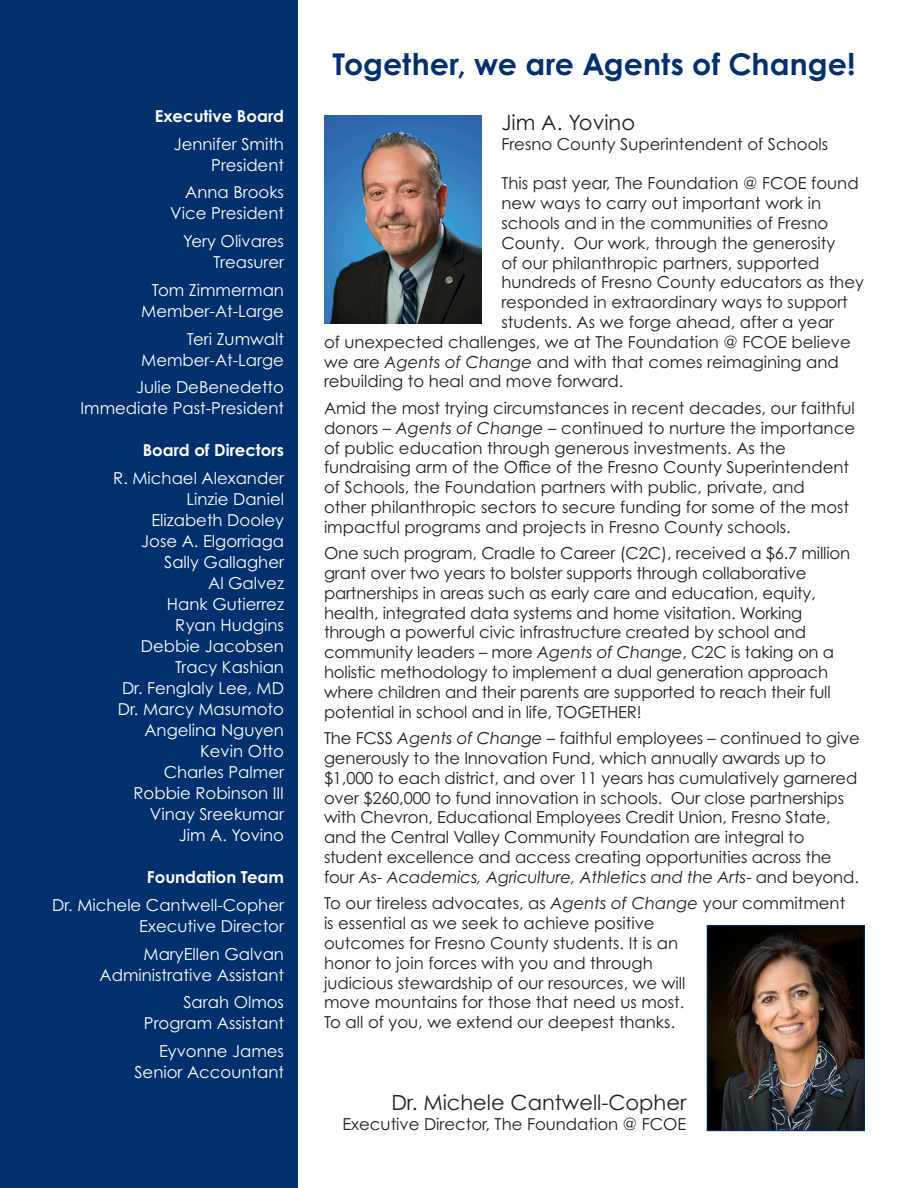
<style>
.page{position:relative;width:918px;height:1188px;background:#fff}
.page>*{position:absolute;margin:0;border:0;box-sizing:border-box;transform-origin:0 0}
.t1{font:700 30px "Century Gothic Pro";letter-spacing:.005em;color:#00306d}
.t2{font:21px "Century Gothic Pro";color:#231f20}
.t3{font:16.5px/19.8px "Century Gothic Pro";color:#231f20}
.t4{font:16.5px "Century Gothic Pro";color:#fff}
.t5{font:700 16.5px "Century Gothic Pro";color:#fff}
.s1{font-style:italic}
</style>
<div class="page">
<div style="left:0;top:0;width:298px;height:1188px;background:#00306d"></div>
<img style="left:324px;top:116px;width:157px;height:207px">
<img style="left:709px;top:927px;width:154px;height:202px">
<div style="left:707px;top:925px;width:158px;height:206px;border:1px solid #00306d"></div>
<p class="t5" style="left:155px;top:106px;width:131px">Executive Board</p>
<p class="t4" style="left:174px;top:134px;width:112px">Jennifer Smith</p>
<p class="t4" style="left:211px;top:155px;width:74px">President</p>
<p class="t4" style="left:185px;top:182px;width:100px">Anna Brooks</p>
<p class="t4" style="left:170px;top:203px;width:115px">Vice President</p>
<p class="t4" style="left:183px;top:231px;width:102px">Yery Olivares</p>
<p class="t4" style="left:214px;top:252px;width:72px">Treasurer</p>
<p class="t4" style="left:152px;top:280px;width:134px">Tom Zimmerman</p>
<p class="t4" style="left:141px;top:301px;width:144px">Member-At-Large</p>
<p class="t4" style="left:187px;top:329px;width:99px">Teri Zumwalt</p>
<p class="t4" style="left:141px;top:350px;width:144px">Member-At-Large</p>
<p class="t4" style="left:136px;top:377px;width:149px">Julie DeBenedetto</p>
<p class="t4" style="left:81px;top:398px;width:205px">Immediate Past-President</p>
<p class="t5" style="left:143px;top:440px;width:143px">Board of Directors</p>
<p class="t4" style="left:113px;top:468px;width:172px">R. Michael Alexander</p>
<p class="t4" style="left:186px;top:489px;width:99px">Linzie Daniel</p>
<p class="t4" style="left:151px;top:510px;width:134px">Elizabeth Dooley</p>
<p class="t4" style="left:141px;top:531px;width:144px">Jose A. Elgorriaga</p>
<p class="t4" style="left:164px;top:552px;width:121px">Sally Gallagher</p>
<p class="t4" style="left:208px;top:573px;width:77px">Al Galvez</p>
<p class="t4" style="left:167px;top:594px;width:119px">Hank Gutierrez</p>
<p class="t4" style="left:175px;top:615px;width:110px">Ryan Hudgins</p>
<p class="t4" style="left:141px;top:636px;width:145px">Debbie Jacobsen</p>
<p class="t4" style="left:175px;top:657px;width:110px">Tracy Kashian</p>
<p class="t4" style="left:122px;top:678px;width:164px">Dr. Fenglaly Lee, MD</p>
<p class="t4" style="left:118px;top:699px;width:168px">Dr. Marcy Masumoto</p>
<p class="t4" style="left:144px;top:720px;width:141px">Angelina Nguyen</p>
<p class="t4" style="left:200px;top:741px;width:85px">Kevin Otto</p>
<p class="t4" style="left:164px;top:762px;width:122px">Charles Palmer</p>
<p class="t4" style="left:134px;top:783px;width:152px">Robbie Robinson III</p>
<p class="t4" style="left:150px;top:804px;width:136px">Vinay Sreekumar</p>
<p class="t4" style="left:179px;top:825px;width:107px">Jim A. Yovino</p>
<p class="t5" style="left:147px;top:867px;width:139px">Foundation Team</p>
<p class="t4" style="left:52px;top:895px;width:233px">Dr. Michele Cantwell-Copher</p>
<p class="t4" style="left:139px;top:916px;width:146px">Executive Director</p>
<p class="t4" style="left:144px;top:944px;width:142px">MaryEllen Galvan</p>
<p class="t4" style="left:100px;top:965px;width:186px">Administrative Assistant</p>
<p class="t4" style="left:183px;top:992px;width:102px">Sarah Olmos</p>
<p class="t4" style="left:144px;top:1013px;width:142px">Program Assistant</p>
<p class="t4" style="left:159px;top:1041px;width:126px">Eyvonne James</p>
<p class="t4" style="left:134px;top:1062px;width:151px">Senior Accountant</p>
<p class="t1" style="left:333px;top:45px;width:524px">Together, we are Agents of Change!</p>
<p class="t2" style="left:501px;top:110px;width:135px">Jim A. Yovino</p>
<p class="t3" style="left:501px;top:134px;width:328px">Fresno County Superintendent of Schools</p>
<p class="t3" style="left:501px;top:173px;width:359px">This past year, The Foundation @ FCOE found</p>
<p class="t3" style="left:501px;top:193px;width:321px">new ways to carry out important work in</p>
<p class="t3" style="left:501px;top:213px;width:329px">schools and in the communities of Fresno</p>
<p class="t3" style="left:501px;top:233px;width:335px">County. Our work, through the generosity</p>
<p class="t3" style="left:501px;top:252px;width:320px">of our philanthropic partners, supported</p>
<p class="t3" style="left:501px;top:272px;width:364px">hundreds of Fresno County educators as they</p>
<p class="t3" style="left:501px;top:292px;width:348px">responded in extraordinary ways to support</p>
<p class="t3" style="left:501px;top:312px;width:334px">students. As we forge ahead, after a year</p>
<p class="t3" style="left:324px;top:332px;width:528px">of unexpected challenges, we at The Foundation @ FCOE believe</p>
<p class="t3" style="left:324px;top:351px;width:516px">we are <span class="s1">Agents of Change</span> and with that comes reimagining and</p>
<p class="t3" style="left:324px;top:371px;width:301px">rebuilding to heal and move forward.</p>
<p class="t3" style="left:324px;top:398px;width:533px">Amid the most trying circumstances in recent decades, our faithful donors – <span class="s1">Agents of Change</span> – continued to nurture the importance of public education through generous investments. As the fundraising arm of the Office of the Fresno County Superintendent of Schools, the Foundation partners with public, private, and<br>other philanthropic sectors to secure funding for some of the most impactful programs and projects in Fresno County schools.</p>
<p class="t3" style="left:324px;top:543px;width:528px">One such program, Cradle to Career (C2C), received a $6.7 million grant over two years to bolster supports through collaborative partnerships in areas such as early care and education, equity, health, integrated data systems and home visitation. Working through a powerful civic infrastructure created by school and community leaders – more <span class="s1">Agents of Change</span>, C2C is taking on a holistic methodology to implement a dual generation approach where children and their parents are supported to reach their full potential in school and in life, TOGETHER!</p>
<p class="t3" style="left:324px;top:728px;width:537px">The FCSS <span class="s1">Agents of Change</span> – faithful employees – continued to give generously to the Innovation Fund, which annually awards up to $1,000 to each district, and over 11 years has cumulatively garnered over $260,000 to fund innovation in schools. Our close partnerships with Chevron, Educational Employees Credit Union, Fresno State, and the Central Valley Community Foundation are integral to student excellence and access creating opportunities across the four <span class="s1">As- Academics, Agriculture, Athletics and the Arts</span>- and beyond.</p>
<p class="t3" style="left:324px;top:893px;width:523px">To our tireless advocates, as <span class="s1">Agents of Change</span> your commitment is essential as we seek to achieve positive<br>outcomes for Fresno County students. It is an<br>honor to join forces with you and through<br>judicious stewardship of our resources, we will<br>move mountains for those that need us most.<br>To all of you, we extend our deepest thanks.</p>
<p class="t2" style="left:391px;top:1090px;width:297px">Dr. Michele Cantwell-Copher</p>
<p class="t3" style="left:342px;top:1114px;width:345px">Executive Director, The Foundation @ FCOE</p>
</div>
